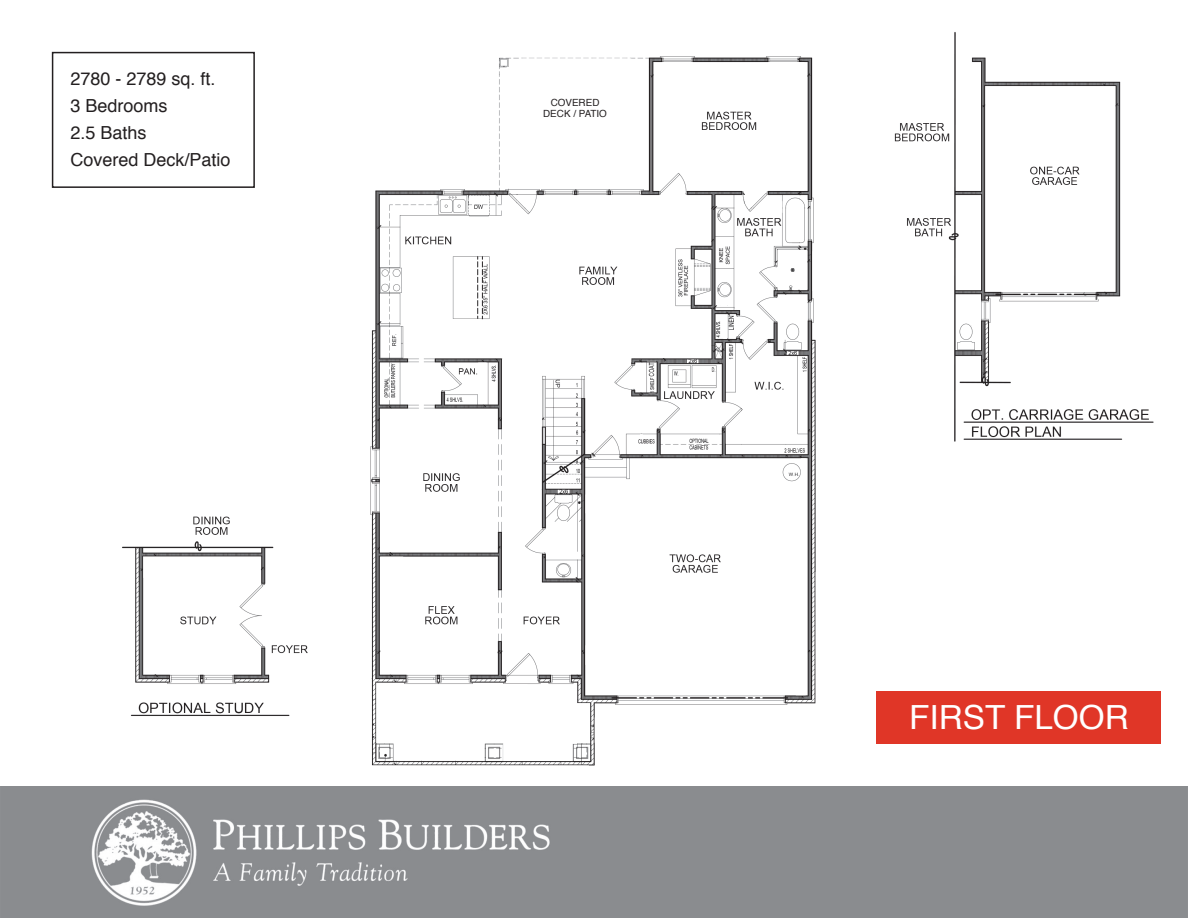
<style>
.page{position:relative;width:1188px;height:918px;background:#fff}
.page>*{position:absolute;margin:0;border:0;box-sizing:border-box;transform-origin:0 0}
.t1{font:33.3px "Helvetica";color:#fff}
.t2{font:18px "Helvetica";color:#231f20}
.t3{font:9.9px "Helvetica";color:#231f20}
</style>
<div class="page">
<div style="left:0;top:786px;width:1188px;height:132px;background:#8a8c8f"></div>
<img style="left:65px;top:32px;width:1089px;height:734px">
<div style="left:52px;top:52px;width:203px;height:136px;border:2px solid #231f20"></div>
<div style="left:877px;top:691px;width:284px;height:53px;background:#e03627"></div>
<p class="t2" style="left:70px;top:65px;width:147px">2780 - 2789 sq. ft.</p>
<p class="t2" style="left:70px;top:92px;width:99px">3 Bedrooms</p>
<p class="t2" style="left:70px;top:119px;width:78px">2.5 Baths</p>
<p class="t2" style="left:70px;top:146px;width:162px">Covered Deck/Patio</p>
<p class="t3" style="left:551px;top:95px;width:50px">COVERED</p>
<p class="t3" style="left:543px;top:106px;width:65px">DECK / PATIO</p>
<p class="t1" style="left:909px;top:691px;width:221px">FIRST FLOOR</p>
</div>
